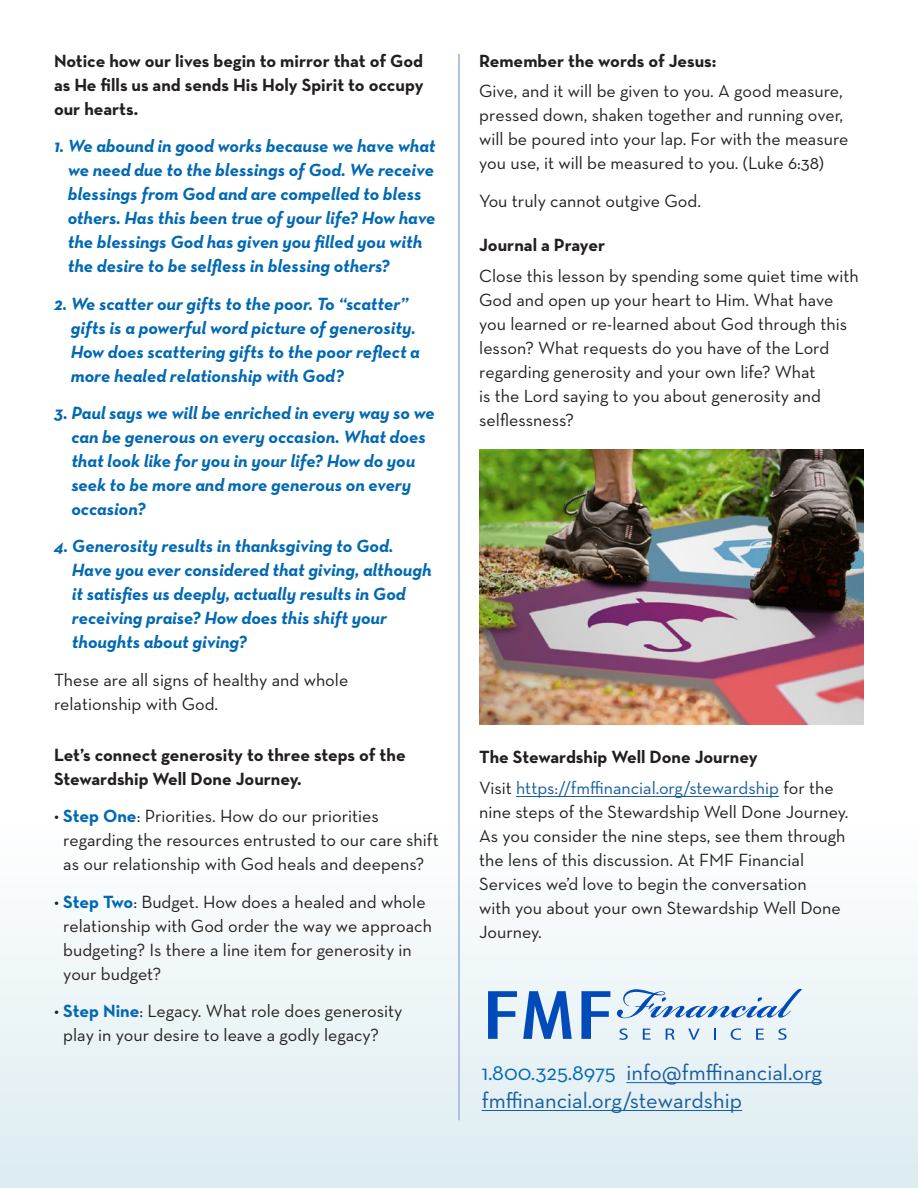
<style>
.page{position:relative;width:918px;height:1188px;background:#fff}
.page>*{position:absolute;margin:0;border:0;box-sizing:border-box;transform-origin:0 0}
.t1{font:22.5px/27.9px "Neutra Text";color:#175d9e}
.t2{font:18px/24px "Neutra Text";color:#231f20}
.t3{font:italic 700 18px/24px "Neutra Text";color:#0168b3}
.t4{font:700 18px/24px "Neutra Text";color:#231f20;text-align:justify}
.t5{font:18px/30.8px "Neutra Text";color:#175d9e}
.s1{font-weight:700;color:#0168b3}
.s2{font-weight:700;color:#231f20}
.s3{color:#231f20}
.s4{color:#0168b3}
</style>
<div class="page">
<div style="left:0;top:820px;width:918px;height:368px;background:linear-gradient(to bottom,#fff,#dcecf1)"></div>
<hr style="left:516px;top:796px;width:263px;height:1px;background:#175d9e">
<hr style="left:458px;top:54px;width:2px;height:1066px;background:#acbfe1">
<svg style="left:488px;top:991px;width:29px;height:48px"></svg>
<svg style="left:523px;top:991px;width:49px;height:48px;background:#6a96d5"></svg>
<svg style="left:581px;top:991px;width:29px;height:48px"></svg>
<svg style="left:619px;top:1028px;width:9px;height:12px"></svg>
<svg style="left:643px;top:1029px;width:8px;height:11px"></svg>
<svg style="left:666px;top:1029px;width:9px;height:11px"></svg>
<svg style="left:688px;top:1029px;width:12px;height:11px"></svg>
<svg style="left:714px;top:1029px;width:2px;height:11px"></svg>
<svg style="left:731px;top:1028px;width:10px;height:12px"></svg>
<svg style="left:756px;top:1029px;width:8px;height:11px"></svg>
<svg style="left:778px;top:1028px;width:9px;height:12px"></svg>
<svg style="left:617px;top:989px;width:185px;height:29px;background:#bcd1ea"></svg>
<img style="left:479px;top:449px;width:385px;height:276px">
<hr style="left:626px;top:1082px;width:196px;height:1px;background:#175d9e">
<hr style="left:482px;top:1110px;width:260px;height:1px;background:#175d9e">
<p class="t4" style="left:54px;top:48px;width:371px">Notice how our lives begin to mirror that of God as He fills us and sends His Holy Spirit to occupy our hearts.</p>
<p class="t3" style="left:68px;top:134px;width:369px;text-indent:-14px">1. We abound in good works because we have what we need due to the blessings of God. We receive blessings from God and are compelled to bless others. Has this been true of your life? How have the blessings God has given you filled you with the desire to be selfless in blessing others?</p>
<p class="t3" style="left:71px;top:291px;width:351px;text-indent:-17px">2. We scatter our gifts to the poor. To “scatter” gifts is a powerful word picture of generosity.<br>How does scattering gifts to the poor reflect a more healed relationship with God?</p>
<p class="t3" style="left:71px;top:401px;width:365px;text-indent:-17px">3. Paul says we will be enriched in every way so we can be generous on every occasion. What does that look like for you in your life? How do you seek to be more and more generous on every occasion?</p>
<p class="t3" style="left:72px;top:534px;width:361px;text-indent:-18px">4. Generosity results in thanksgiving to God.<br>Have you ever considered that giving, although it satisfies us deeply, actually results in God receiving praise? How does this shift your thoughts about giving?</p>
<p class="t2" style="left:54px;top:668px;width:296px">These are all signs of healthy and whole relationship with God.</p>
<p class="t4" style="left:54px;top:742px;width:353px">Let’s connect generosity to three steps of the<br>Stewardship Well Done Journey.</p>
<p class="t2" style="left:63px;top:804px;width:377px;text-indent:-9px">• <span class="s1">Step One</span>: Priorities. How do our priorities regarding the resources entrusted to our care shift as our relationship with God heals and deepens?</p>
<p class="t2" style="left:63px;top:889px;width:370px;text-indent:-9px">• <span class="s1">Step Two</span>: Budget. How does a healed and whole relationship with God order the way we approach budgeting? Is there a line item for generosity in your budget?</p>
<p class="t2" style="left:63px;top:999px;width:341px;text-indent:-9px">• <span class="s1">Step Nine</span>: Legacy. What role does generosity play in your desire to leave a godly legacy?</p>
<p class="t4" style="left:479px;top:48px;width:239px">Remember the words of Jesus:</p>
<p class="t2" style="left:479px;top:79px;width:371px">Give, and it will be given to you. A good measure, pressed down, shaken together and running over, will be poured into your lap. For with the measure you use, it will be measured to you. (Luke 6:38)</p>
<p class="t2" style="left:479px;top:188px;width:223px">You truly cannot outgive God.</p>
<p class="t4" style="left:479px;top:233px;width:127px">Journal a Prayer</p>
<p class="t2" style="left:479px;top:263px;width:381px">Close this lesson by spending some quiet time with God and open up your heart to Him. What have you learned or re-learned about God through this lesson? What requests do you have of the Lord regarding generosity and your own life? What<br>is the Lord saying to you about generosity and selflessness?</p>
<p class="t5" style="left:479px;top:741px;width:356px"><span class="s2">The Stewardship Well Done Journey<br></span><span class="s3">Visit</span> https://fmffinancial.org/stewardship <span class="s3">for the</span></p>
<p class="t2" style="left:479px;top:800px;width:371px">nine steps of the Stewardship Well Done Journey.<br>As you consider the nine steps, see them through the lens of this discussion. At FMF Financial Services we’d love to begin the conversation<br>with you about your own Stewardship Well Done Journey.</p>
<p class="t1" style="left:482px;top:1058px;width:342px"><span class="s4">1.800.325.8975</span> info@fmffinancial.org fmffinancial.org/stewardship</p>
</div>
